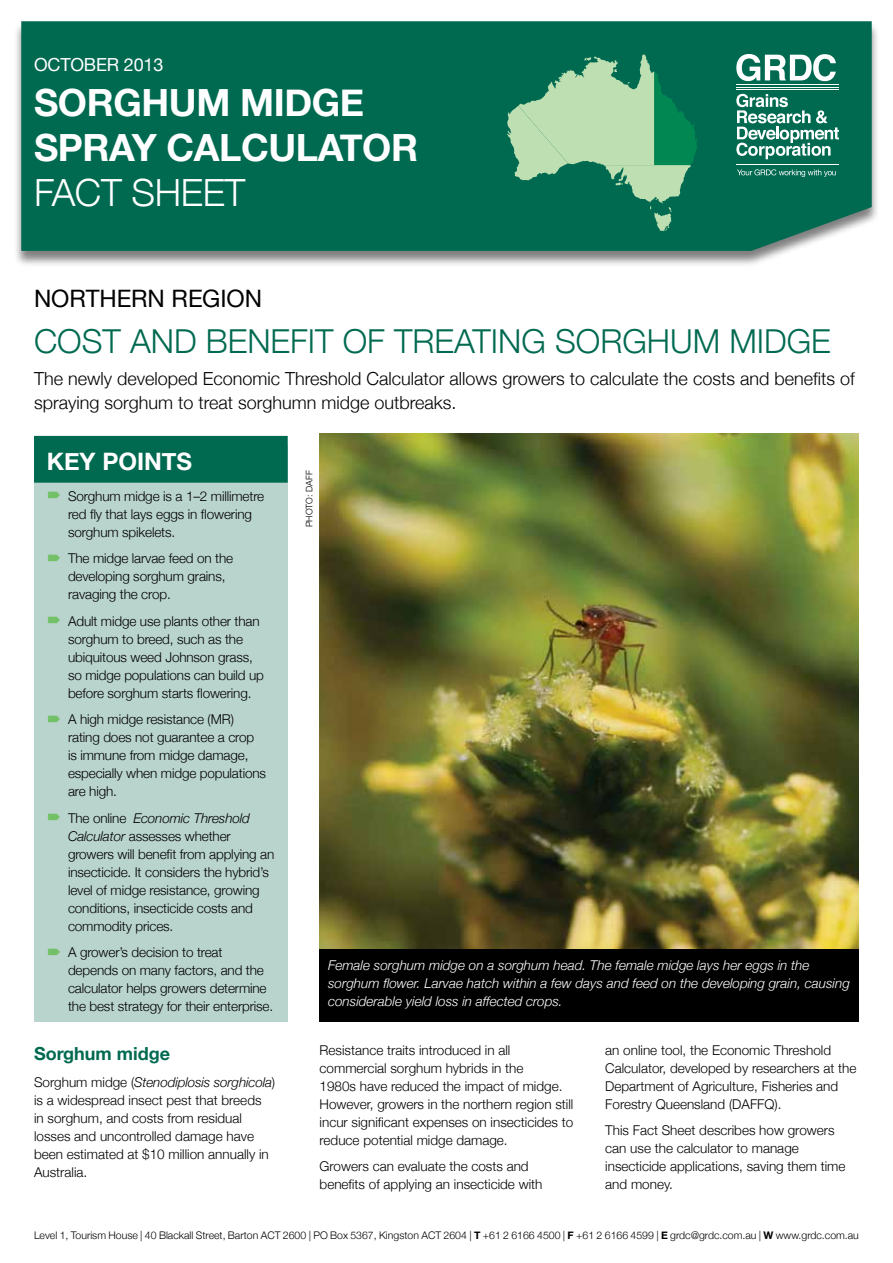
<style>
.page{position:relative;width:893px;height:1263px;background:#fff}
.page>*{position:absolute;margin:0;border:0;box-sizing:border-box;transform-origin:0 0}
.t1{font:700 37.5px/45px "Helvetica Neue";letter-spacing:-.01em;color:#fff}
.t2{font:300 37.5px "Helvetica Neue";letter-spacing:-.01em;color:#fff}
.t3{font:300 33px "Helvetica Neue";color:#006a51}
.t4{font:24px "Helvetica Neue";color:#000}
.t5{font:700 24px "Helvetica Neue";color:#fff}
.t6{font:300 18px/24px "Helvetica Neue";color:#000}
.t7{font:700 18px "Helvetica Neue";color:#006a51}
.t8{font:18px "Helvetica Neue";letter-spacing:-.01em;color:#fff}
.t9{font:300 13.5px/18px "Helvetica Neue";letter-spacing:-.01em;color:#000}
.t10{font:italic 300 13.5px/18px "Helvetica Neue";color:#fff}
.t11{font:300 10.5px "Helvetica Neue";color:#000}
.t12{font:300 9px "Helvetica Neue";color:#000}
.s1{font-style:italic}
.s2{font-weight:700}
</style>
<div class="page">
<div style="left:13px;top:22px;width:867px;height:246px;background:#000;opacity:.5"></div>
<div style="left:21px;top:21px;width:851px;height:230px;background:#006a51"></div>
<hr style="left:736px;top:84px;width:103px;height:1px;background:#fff">
<hr style="left:736px;top:87px;width:103px;height:1px;background:#fff">
<hr style="left:736px;top:89px;width:103px;height:1px;background:#fff">
<hr style="left:736px;top:164px;width:103px;height:1px;background:#fff">
<svg style="left:736px;top:54px;width:100px;height:27px"></svg>
<svg style="left:736px;top:94px;width:103px;height:65px"></svg>
<svg style="left:737px;top:169px;width:99px;height:8px"></svg>
<svg style="left:507px;top:54px;width:190px;height:177px;background:#529f7b"></svg>
<div style="left:34px;top:446px;width:254px;height:576px;background:#b9d4cd"></div>
<div style="left:34px;top:436px;width:254px;height:47px;background:#006a51"></div>
<div style="left:320px;top:948px;width:539px;height:74px;background:#000"></div>
<img style="left:320px;top:434px;width:539px;height:514px">
<h3 class="t8" style="left:34px;top:54px;width:131px">OCTOBER 2013</h3>
<h1 class="t1" style="left:34px;top:79px;width:386px">SORGHUM MIDGE<br>SPRAY CALCULATOR</h1>
<h1 class="t2" style="left:34px;top:170px;width:213px">FACT SHEET</h1>
<h3 class="t4" style="left:34px;top:284px;width:230px">NORTHERN REGION</h3>
<h2 class="t3" style="left:34px;top:321px;width:798px">COST AND BENEFIT OF TREATING SORGHUM MIDGE</h2>
<h3 class="t6" style="left:34px;top:366px;width:822px">The newly developed Economic Threshold Calculator allows growers to calculate the costs and benefits of spraying sorghum to treat sorghumn midge outbreaks.</h3>
<h3 class="t5" style="left:47px;top:446px;width:147px">KEY POINTS</h3>
<p class="t9" style="left:68px;top:487px;width:198px">Sorghum midge is a 1–2 millimetre red fly that lays eggs in flowering sorghum spikelets.</p>
<p class="t9" style="left:68px;top:549px;width:167px">The midge larvae feed on the developing sorghum grains, ravaging the crop.</p>
<p class="t9" style="left:68px;top:612px;width:197px">Adult midge use plants other than sorghum to breed, such as the ubiquitous weed Johnson grass, so midge populations can build up before sorghum starts flowering.</p>
<p class="t9" style="left:68px;top:710px;width:199px">A high midge resistance (MR) rating does not guarantee a crop is immune from midge damage, especially when midge populations are high.</p>
<p class="t9" style="left:68px;top:809px;width:208px">The online <span class="s1">Economic Threshold<br>Calculator</span> assesses whether growers will benefit from applying an insecticide. It considers the hybrid’s level of midge resistance, growing conditions, insecticide costs and commodity prices.</p>
<p class="t9" style="left:68px;top:943px;width:207px">A grower’s decision to treat depends on many factors, and the calculator helps growers determine the best strategy for their enterprise.</p>
<p class="t12" style="left:304px;top:527px;width:58px;rotate:-90deg">PHOTO: DAFF</p>
<p class="t10" style="left:328px;top:956px;width:523px">Female sorghum midge on a sorghum head. The female midge lays her eggs in the sorghum flower. Larvae hatch within a few days and feed on the developing grain, causing considerable yield loss in affected crops.</p>
<h3 class="t7" style="left:34px;top:1043px;width:138px">Sorghum midge</h3>
<p class="t9" style="left:34px;top:1073px;width:243px">Sorghum midge (<span class="s1">Stenodiplosis sorghicola</span>) is a widespread insect pest that breeds<br>in sorghum, and costs from residual losses and uncontrolled damage have been estimated at $10 million annually in Australia.</p>
<p class="t9" style="left:320px;top:1041px;width:255px">Resistance traits introduced in all commercial sorghum hybrids in the<br>1980s have reduced the impact of midge.<br>However, growers in the northern region still incur significant expenses on insecticides to reduce potential midge damage.</p>
<p class="t9" style="left:320px;top:1157px;width:224px">Growers can evaluate the costs and benefits of applying an insecticide with</p>
<p class="t9" style="left:605px;top:1041px;width:253px">an online tool, the Economic Threshold Calculator, developed by researchers at the Department of Agriculture, Fisheries and Forestry Queensland (DAFFQ).</p>
<p class="t9" style="left:605px;top:1121px;width:242px">This Fact Sheet describes how growers can use the calculator to manage insecticide applications, saving them time and money.</p>
<p class="t11" style="left:34px;top:1229px;width:826px">Level 1, Tourism House | 40 Blackall Street, Barton ACT 2600 | PO Box 5367, Kingston ACT 2604 | <span class="s2">T</span> +61 2 6166 4500 | <span class="s2">F</span> +61 2 6166 4599 | <span class="s2">E</span> grdc@grdc.com.au | <span class="s2">W</span> www.grdc.com.au</p>
</div>
